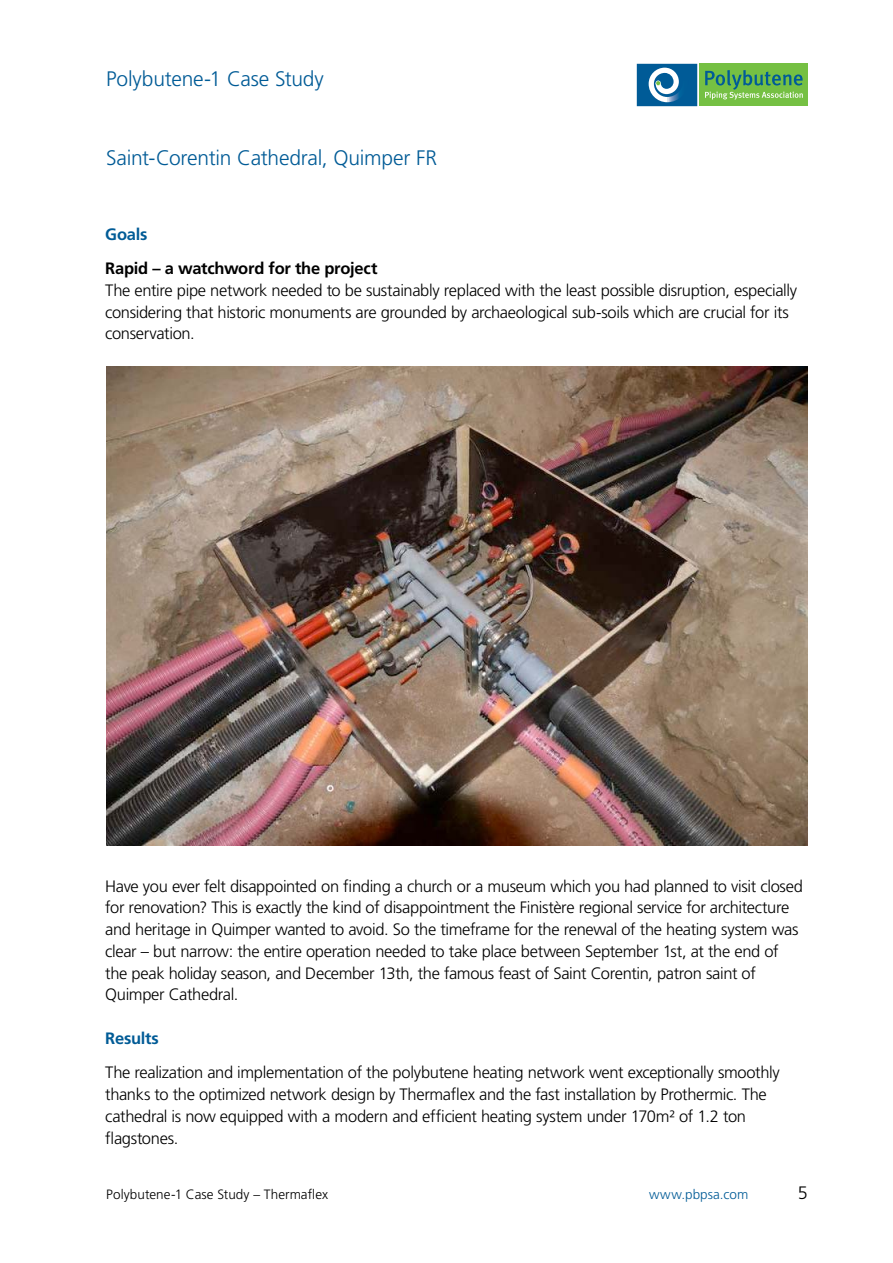
<style>
.page{position:relative;width:893px;height:1263px;background:#fff}
.page>*{position:absolute;margin:0;border:0;box-sizing:border-box;transform-origin:0 0}
.t1{font:300 21px "Frutiger";letter-spacing:-.01em;color:#005b96}
.t2{font:300 18px "Frutiger";color:#000}
.t3{font:300 16.5px/21.8px "Frutiger";letter-spacing:-.02em;color:#000}
.t4{font:700 16.5px "Frutiger";letter-spacing:-.015em;color:#000}
.t5{font:700 16.5px "Frutiger";letter-spacing:-.015em;color:#005b96}
.t6{font:300 13.5px "Frutiger";letter-spacing:.005em;color:#000}
.t7{font:300 13.5px "Frutiger";letter-spacing:.005em;color:#005b96}
</style>
<div class="page">
<div style="left:637px;top:64px;width:60px;height:42px;background:#005b97"></div>
<svg style="left:649px;top:68px;width:30px;height:34px"></svg>
<div style="left:700px;top:64px;width:108px;height:42px;background:#75c043"></div>
<svg style="left:705px;top:70px;width:98px;height:30px"></svg>
<img style="left:106px;top:366px;width:702px;height:480px">
<p class="t1" style="left:106px;top:66px;width:219px">Polybutene-1 Case Study</p>
<p class="t1" style="left:106px;top:146px;width:333px">Saint-Corentin Cathedral, Quimper FR</p>
<p class="t5" style="left:105px;top:224px;width:44px">Goals</p>
<p class="t4" style="left:105px;top:259px;width:274px">Rapid – a watchword for the project</p>
<p class="t3" style="left:105px;top:279px;width:693px">The entire pipe network needed to be sustainably replaced with the least possible disruption, especially considering that historic monuments are grounded by archaeological sub-soils which are crucial for its conservation.</p>
<p class="t3" style="left:105px;top:875px;width:699px">Have you ever felt disappointed on finding a church or a museum which you had planned to visit closed for renovation? This is exactly the kind of disappointment the Finistère regional service for architecture and heritage in Quimper wanted to avoid. So the timeframe for the renewal of the heating system was clear – but narrow: the entire operation needed to take place between September 1st, at the end of the peak holiday season, and December 13th, the famous feast of Saint Corentin, patron saint of Quimper Cathedral.</p>
<p class="t5" style="left:105px;top:1028px;width:55px">Results</p>
<p class="t3" style="left:105px;top:1062px;width:676px">The realization and implementation of the polybutene heating network went exceptionally smoothly thanks to the optimized network design by Thermaflex and the fast installation by Prothermic. The cathedral is now equipped with a modern and efficient heating system under 170m² of 1.2 ton flagstones.</p>
<p class="t6" style="left:106px;top:1187px;width:223px">Polybutene-1 Case Study – Thermaflex</p>
<p class="t7" style="left:649px;top:1187px;width:101px">www.pbpsa.com</p>
<p class="t2" style="left:798px;top:1183px;width:12px">5</p>
</div>
